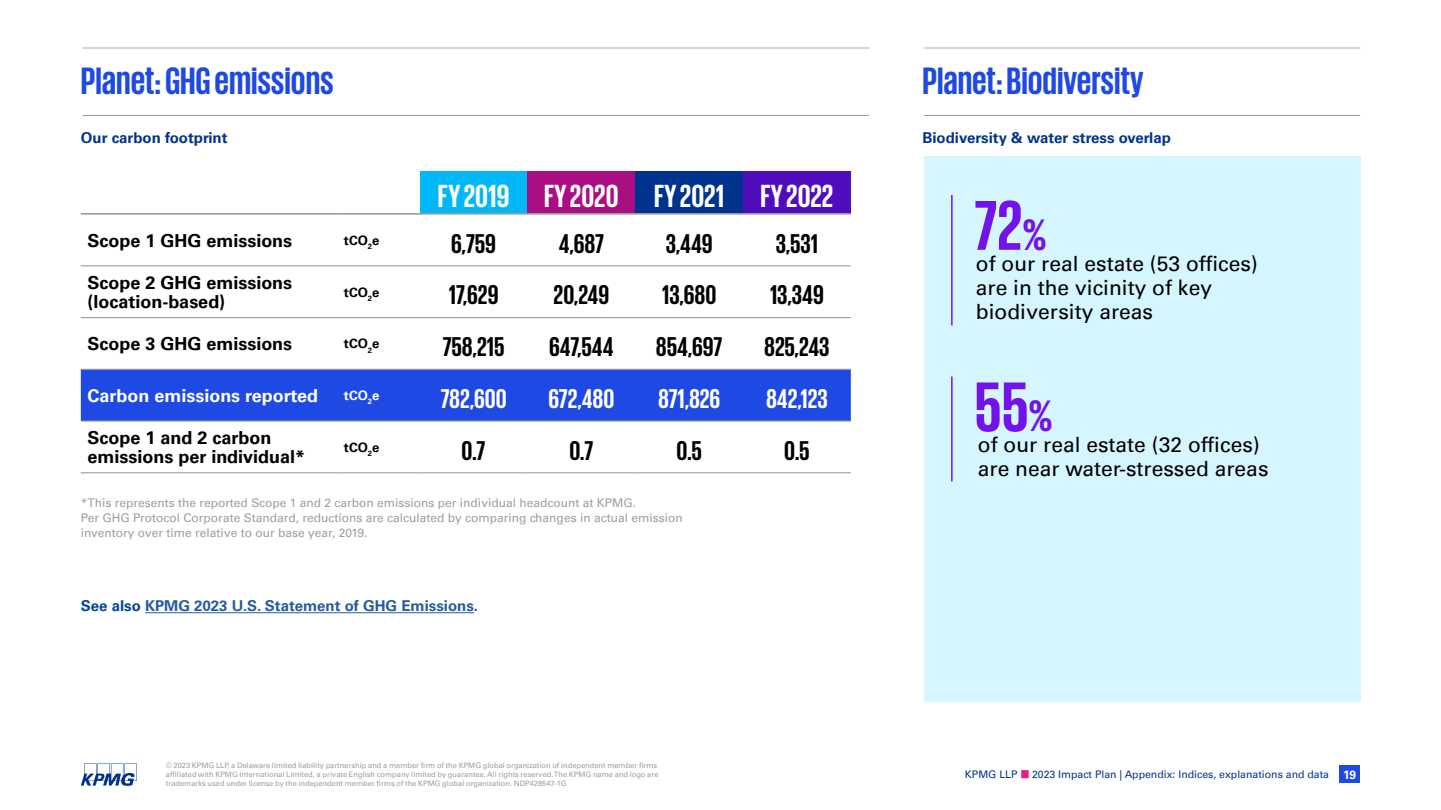
<style>
.page{position:relative;width:1441px;height:810px;background:#fff}
.page>*{position:absolute;margin:0;border:0;box-sizing:border-box;transform-origin:0 0}
.t1{font:700 72px "KPMG";color:#7213ea}
.t2{font:700 39px "KPMG";color:#1e49e2}
.t3{font:700 32.7px "KPMG";color:#fff}
.t4{font:700 27.75px "KPMG";color:#000}
.t5{font:700 27.75px "KPMG";letter-spacing:-.005em;color:#fff}
.t6{font:21px/24px "Univers 55 Roman";color:#000}
.t7{font:700 18px/19.6px "Univers 65";color:#000}
.t8{font:700 18px "Univers 65";color:#fff}
.t9{font:700 15px "Univers 65";color:#00338d}
.t10{font:700 15px "Univers 65";color:#275b9b}
.t11{font:700 13.05px "Univers 65";color:#000}
.t12{font:700 13.05px "Univers 65";color:#fff}
.t13{font:12px/15px "Univers 55 Roman";color:#9d9d9c}
.t14{font:700 12px "Univers 65";color:#fff}
.t15{font:10.5px "Univers 55 Roman";color:#00338d}
.t16{font:7.5px/9px "Univers 55 Roman";color:#9d9d9c}
.s1{font-size:45px}
.s2{color:#004690}
</style>
<div class="page">
<div style="left:924px;top:156px;width:435px;height:546px;background:#d5f5ff"></div>
<hr style="left:951px;top:195px;width:1px;height:131px;background:#7213ea">
<hr style="left:951px;top:376px;width:1px;height:106px;background:#7213ea">
<div style="left:1339px;top:765px;width:20px;height:18px;background:#1e49e2"></div>
<svg style="left:81px;top:763px;width:56px;height:23px"></svg>
<div style="left:1021px;top:770px;width:7px;height:8px;background:#e71f85"></div>
<hr style="left:83px;top:47px;width:786px;height:2px;background:#b2b2b2">
<hr style="left:924px;top:47px;width:435px;height:2px;background:#b2b2b2">
<hr style="left:83px;top:115px;width:786px;height:1px;background:#989898">
<hr style="left:924px;top:115px;width:435px;height:1px;background:#989898">
<div style="left:420px;top:171px;width:107px;height:43px;background:#00b8f5"></div>
<div style="left:527px;top:171px;width:108px;height:43px;background:#ab0d82"></div>
<div style="left:635px;top:171px;width:108px;height:43px;background:#00338d"></div>
<div style="left:743px;top:171px;width:107px;height:43px;background:#510dbc"></div>
<div style="left:81px;top:370px;width:769px;height:51px;background:#1e49e2"></div>
<hr style="left:81px;top:213px;width:256px;height:2px;background:#9d9d9c">
<hr style="left:337px;top:213px;width:83px;height:2px;background:#9d9d9c">
<hr style="left:420px;top:213px;width:107px;height:2px;background:#9d9d9c">
<hr style="left:527px;top:213px;width:108px;height:2px;background:#9d9d9c">
<hr style="left:635px;top:213px;width:108px;height:2px;background:#9d9d9c">
<hr style="left:743px;top:213px;width:107px;height:2px;background:#9d9d9c">
<hr style="left:81px;top:265px;width:256px;height:1px;background:#9d9d9c">
<hr style="left:337px;top:265px;width:83px;height:1px;background:#9d9d9c">
<hr style="left:420px;top:265px;width:107px;height:1px;background:#9d9d9c">
<hr style="left:527px;top:265px;width:108px;height:1px;background:#9d9d9c">
<hr style="left:635px;top:265px;width:108px;height:1px;background:#9d9d9c">
<hr style="left:743px;top:265px;width:107px;height:1px;background:#9d9d9c">
<hr style="left:81px;top:317px;width:256px;height:1px;background:#9d9d9c">
<hr style="left:337px;top:317px;width:83px;height:1px;background:#9d9d9c">
<hr style="left:420px;top:317px;width:107px;height:1px;background:#9d9d9c">
<hr style="left:527px;top:317px;width:108px;height:1px;background:#9d9d9c">
<hr style="left:635px;top:317px;width:108px;height:1px;background:#9d9d9c">
<hr style="left:743px;top:317px;width:107px;height:1px;background:#9d9d9c">
<hr style="left:81px;top:369px;width:256px;height:1px;background:#9d9d9c">
<hr style="left:337px;top:369px;width:83px;height:1px;background:#9d9d9c">
<hr style="left:420px;top:369px;width:107px;height:1px;background:#9d9d9c">
<hr style="left:527px;top:369px;width:108px;height:1px;background:#9d9d9c">
<hr style="left:635px;top:369px;width:108px;height:1px;background:#9d9d9c">
<hr style="left:743px;top:369px;width:107px;height:1px;background:#9d9d9c">
<hr style="left:81px;top:421px;width:256px;height:1px;background:#9d9d9c">
<hr style="left:337px;top:421px;width:83px;height:1px;background:#9d9d9c">
<hr style="left:420px;top:421px;width:107px;height:1px;background:#9d9d9c">
<hr style="left:527px;top:421px;width:108px;height:1px;background:#9d9d9c">
<hr style="left:635px;top:421px;width:108px;height:1px;background:#9d9d9c">
<hr style="left:743px;top:421px;width:107px;height:1px;background:#9d9d9c">
<hr style="left:81px;top:472px;width:256px;height:1px;background:#9d9d9c">
<hr style="left:337px;top:472px;width:83px;height:1px;background:#9d9d9c">
<hr style="left:420px;top:472px;width:107px;height:1px;background:#9d9d9c">
<hr style="left:527px;top:472px;width:108px;height:1px;background:#9d9d9c">
<hr style="left:635px;top:472px;width:108px;height:1px;background:#9d9d9c">
<hr style="left:743px;top:472px;width:107px;height:1px;background:#9d9d9c">
<hr style="left:145px;top:612px;width:329px;height:1px;background:#275b9b">
<h2 class="t2" style="left:81px;top:61px;width:254px">Planet: GHG emissions</h2>
<h2 class="t2" style="left:922px;top:61px;width:223px">Planet: Biodiversity</h2>
<h3 class="t9" style="left:81px;top:129px;width:148px">Our carbon footprint</h3>
<h3 class="t9" style="left:922px;top:129px;width:250px">Biodiversity &amp; water stress overlap</h3>
<h3 class="t3" style="left:438px;top:180px;width:397px">FY 2019 FY 2020 FY 2021 FY 2022</h3>
<h3 class="t7" style="left:87px;top:231px;width:206px">Scope 1 GHG emissions</h3>
<h3 class="t11" style="left:344px;top:233px;width:37px">tCO<sub>2</sub>e</h3>
<h3 class="t4" style="left:451px;top:229px;width:46px">6,759</h3>
<h3 class="t4" style="left:558px;top:229px;width:47px">4,687</h3>
<h3 class="t4" style="left:665px;top:229px;width:48px">3,449</h3>
<h3 class="t4" style="left:775px;top:229px;width:44px">3,531</h3>
<h3 class="t7" style="left:87px;top:273px;width:206px">Scope 2 GHG emissions (location-based)</h3>
<h3 class="t11" style="left:344px;top:284px;width:37px">tCO<sub>2</sub>e</h3>
<h3 class="t4" style="left:449px;top:281px;width:51px">17,629</h3>
<h3 class="t4" style="left:553px;top:281px;width:57px">20,249</h3>
<h3 class="t4" style="left:662px;top:281px;width:56px">13,680</h3>
<h3 class="t4" style="left:770px;top:281px;width:55px">13,349</h3>
<h3 class="t7" style="left:87px;top:334px;width:206px">Scope 3 GHG emissions</h3>
<h3 class="t11" style="left:344px;top:336px;width:37px">tCO<sub>2</sub>e</h3>
<h3 class="t4" style="left:442px;top:333px;width:63px">758,215</h3>
<h3 class="t4" style="left:549px;top:333px;width:66px">647,544</h3>
<h3 class="t4" style="left:656px;top:333px;width:68px">854,697</h3>
<h3 class="t4" style="left:764px;top:333px;width:67px">825,243</h3>
<h3 class="t8" style="left:87px;top:385px;width:232px">Carbon emissions reported</h3>
<h3 class="t12" style="left:344px;top:388px;width:37px">tCO<sub>2</sub>e</h3>
<h3 class="t5" style="left:440px;top:384px;width:67px">782,600</h3>
<h3 class="t5" style="left:548px;top:384px;width:68px">672,480</h3>
<h3 class="t5" style="left:658px;top:384px;width:64px">871,826</h3>
<h3 class="t5" style="left:766px;top:384px;width:63px">842,123</h3>
<h3 class="t7" style="left:87px;top:428px;width:219px">Scope 1 and 2 carbon emissions per individual*</h3>
<h3 class="t11" style="left:344px;top:440px;width:37px">tCO<sub>2</sub>e</h3>
<h3 class="t4" style="left:461px;top:436px;width:26px">0.7</h3>
<h3 class="t4" style="left:569px;top:436px;width:26px">0.7</h3>
<h3 class="t4" style="left:676px;top:436px;width:27px">0.5</h3>
<h3 class="t4" style="left:784px;top:436px;width:27px">0.5</h3>
<p class="t13" style="left:81px;top:495px;width:603px">*This represents the reported Scope 1 and 2 carbon emissions per individual headcount at KPMG.<br>Per GHG Protocol Corporate Standard, reductions are calculated by comparing changes in actual emission inventory over time relative to our base year, 2019.</p>
<h1 class="t1" style="left:974px;top:189px;width:74px">72<span class="s1">%</span></h1>
<h3 class="t6" style="left:975px;top:251px;width:283px">of our real estate (53 offices) are in the vicinity of key biodiversity areas</h3>
<h1 class="t1" style="left:974px;top:371px;width:80px">55<span class="s1">%</span></h1>
<h3 class="t6" style="left:977px;top:433px;width:292px">of our real estate (32 offices) are near water-stressed areas</h3>
<h3 class="t10" style="left:81px;top:597px;width:399px"><span class="s2">See also</span> KPMG 2023 U.S. Statement of GHG Emissions<span class="s2">.</span></h3>
<p class="t16" style="left:166px;top:761px;width:494px">© 2023 KPMG LLP, a Delaware limited liability partnership and a member firm of the KPMG global organization of independent member firms affiliated with KPMG International Limited, a private English company limited by guarantee. All rights reserved. The KPMG name and logo are trademarks used under license by the independent member firms of the KPMG global organization. NDP428547-1G</p>
<h3 class="t15" style="left:964px;top:768px;width:54px">KPMG LLP</h3>
<h3 class="t15" style="left:1031px;top:768px;width:298px">2023 Impact Plan | Appendix: Indices, explanations and data</h3>
<h3 class="t14" style="left:1342px;top:767px;width:15px">19</h3>
</div>
